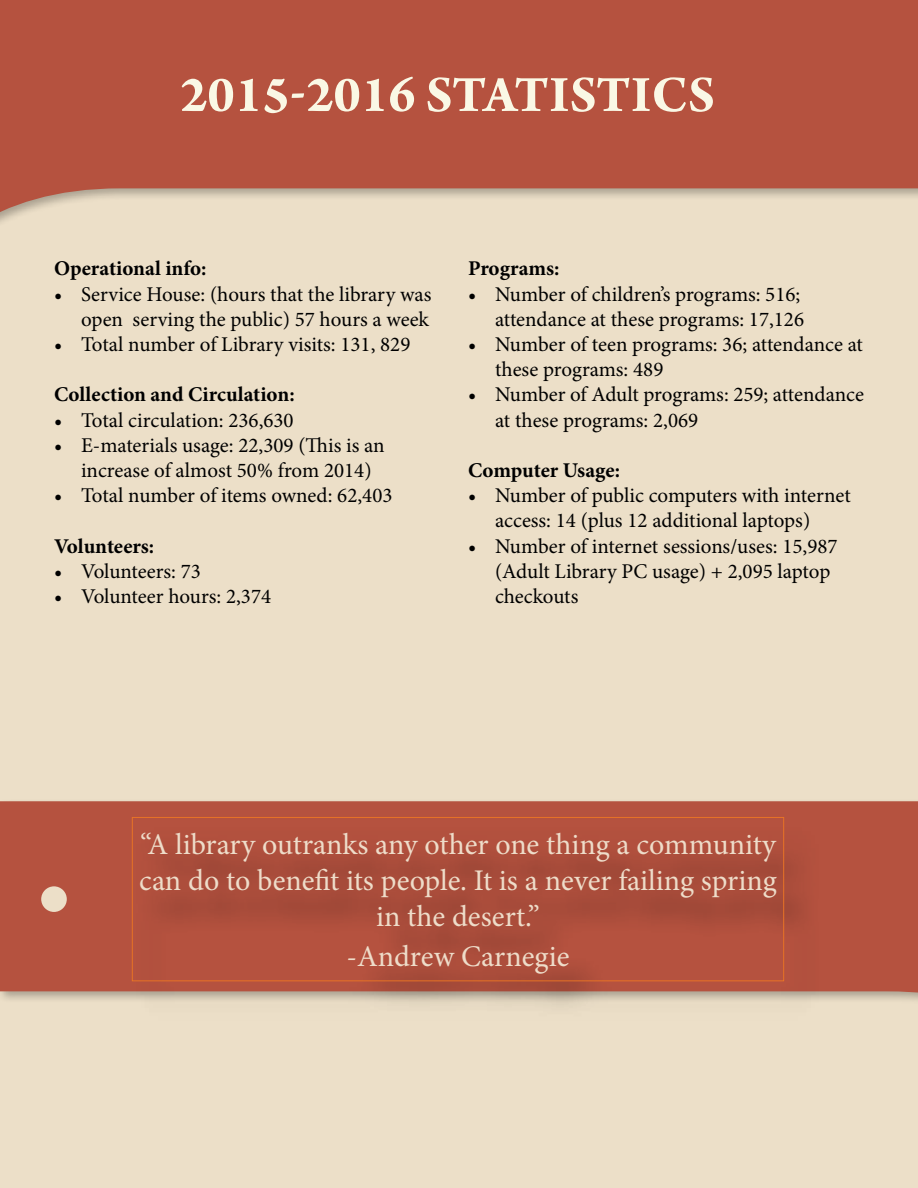
<style>
.page{position:relative;width:918px;height:1188px;background:#fff}
.page>*{position:absolute;margin:0;border:0;box-sizing:border-box;transform-origin:0 0}
.t1{font:700 54px "Arno Pro";color:#faf8e5}
.t2{font:30px/36px "Minion Pro";color:#faf8e5;text-align:center}
.t3{font:21px/25.2px "Minion Pro";color:#000}
.t4{font:700 21px "Minion Pro";color:#000}
</style>
<div class="page">
<div style="left:0;top:176px;width:918px;height:1012px;background:#ecdfc8"></div>
<svg style="left:0;top:0;width:918px;height:223px;fill:#b5523f"></svg>
<div style="left:0;top:801px;width:918px;height:199px;background:#b5523f"></div>
<div style="left:41px;top:886px;width:26px;height:26px;background:#ecdfc8;border-radius:50%"></div>
<div style="left:130px;top:818px;width:697px;height:209px;background:#000;opacity:.65"></div>
<div style="left:132px;top:817px;width:652px;height:164px;border:1px solid #f27a21"></div>
<h1 class="t1" style="left:180px;top:63px;width:302px">2015-2016 STATISTICS</h1>
<p class="t4" style="left:54px;top:254px;width:154px">Operational info:</p>
<p class="t3" style="left:54px;top:281px;width:379px;text-align:right">• Service House: (hours that the library was open serving the public) 57 hours a week</p>
<p class="t3" style="left:54px;top:332px;width:358px">• Total number of Library visits: 131, 829</p>
<p class="t4" style="left:54px;top:380px;width:242px">Collection and Circulation:</p>
<p class="t3" style="left:54px;top:407px;width:241px">• Total circulation: 236,630</p>
<p class="t3" style="left:81px;top:433px;width:305px;text-indent:-27px">• E-materials usage: 22,309 (This is an increase of almost 50% from 2014)</p>
<p class="t3" style="left:54px;top:483px;width:340px">• Total number of items owned: 62,403</p>
<p class="t4" style="left:54px;top:531px;width:102px">Volunteers:</p>
<p class="t3" style="left:54px;top:559px;width:148px">• Volunteers: 73</p>
<p class="t3" style="left:54px;top:584px;width:219px">• Volunteer hours: 2,374</p>
<p class="t4" style="left:468px;top:254px;width:93px">Programs:</p>
<p class="t3" style="left:468px;top:281px;width:338px;text-align:right">• Number of children’s programs: 516; attendance at these programs: 17,126</p>
<p class="t3" style="left:495px;top:332px;width:370px;text-indent:-27px">• Number of teen programs: 36; attendance at these programs: 489</p>
<p class="t3" style="left:495px;top:382px;width:370px;text-indent:-27px">• Number of Adult programs: 259; attendance at these programs: 2,069</p>
<p class="t4" style="left:468px;top:456px;width:153px">Computer Usage:</p>
<p class="t3" style="left:495px;top:483px;width:357px;text-indent:-27px">• Number of public computers with internet access: 14 (plus 12 additional laptops)</p>
<p class="t3" style="left:495px;top:533px;width:344px;text-indent:-27px">• Number of internet sessions/uses: 15,987 (Adult Library PC usage) + 2,095 laptop checkouts</p>
<h2 class="t2" style="left:139px;top:826px;width:639px">“A library outranks any other one thing a community can do to benefit its people. It is a never failing spring in the desert.”</h2>
<h2 class="t2" style="left:347px;top:939px;width:224px">-Andrew Carnegie</h2>
</div>
